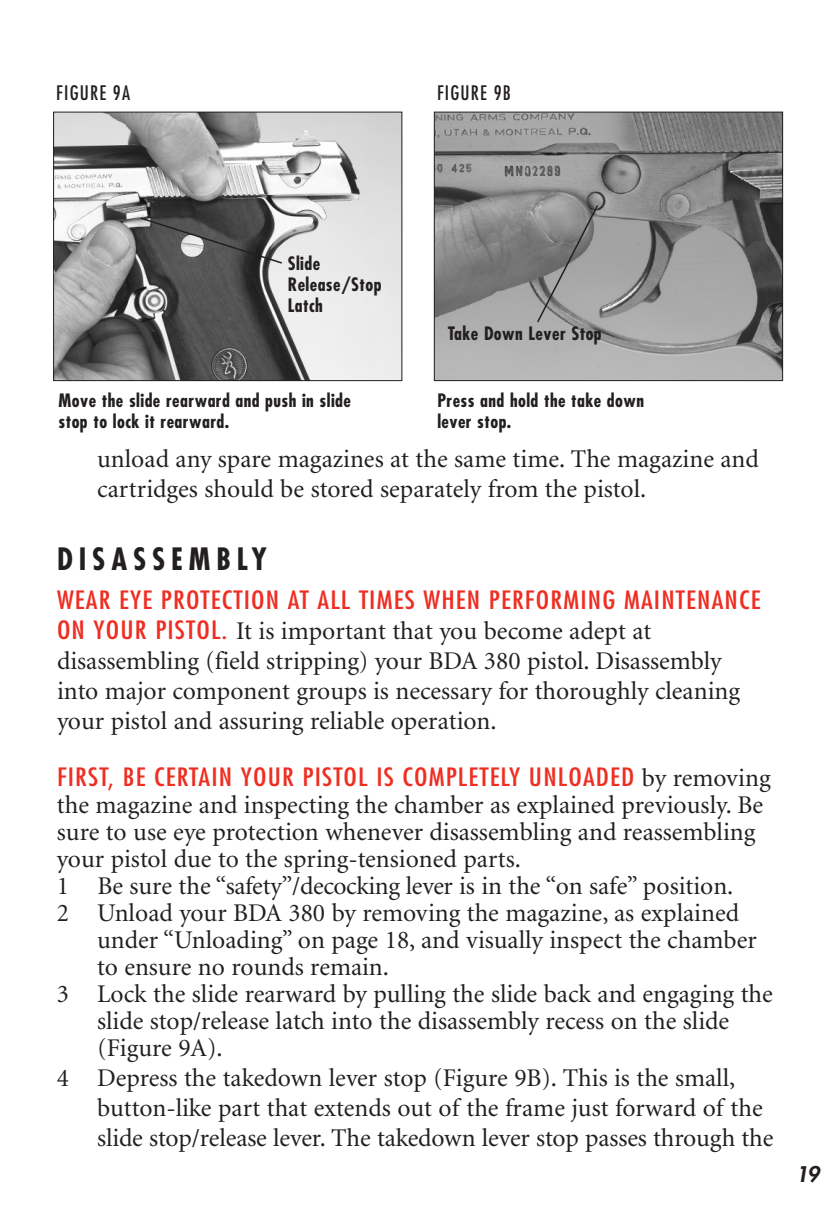
<style>
.page{position:relative;width:837px;height:1215px;background:#fff}
.page>*{position:absolute;margin:0;border:0;box-sizing:border-box;transform-origin:0 0}
.t1{font:700 condensed 30px "Futura";letter-spacing:.195em;color:#231f20}
.t2{font:25.5px/30px "Minion";color:#231f20}
.t3{font:condensed 24.6px "Futura";letter-spacing:.04em;color:#ee2e22;scale:1.15 1}
.t4{font:italic 800 21px "Futura";color:#231f20}
.t5{font:condensed 19.5px "Futura";letter-spacing:.06em;color:#231f20}
.t6{font:700 condensed 18px/21px "Futura";letter-spacing:.025em;color:#231f20}
.s1{font-family:"Futura";font-stretch:condensed;font-size:24.6px;color:#ee2e22}
.s2{font-family:"Minion";font-stretch:normal;font-size:25.5px;color:#231f20}
</style>
<div class="page">
<img style="left:436px;top:114px;width:345px;height:265px">
<div style="left:434px;top:112px;width:349px;height:269px;border:1px solid #231f20"></div>
<img style="left:55px;top:114px;width:345px;height:265px">
<div style="left:53px;top:112px;width:349px;height:269px;border:1px solid #231f20"></div>
<svg style="left:139px;top:216px;width:145px;height:49px;background:#5e5e5e"></svg>
<svg style="left:536px;top:203px;width:64px;height:121px;background:#8f8f8f"></svg>
<p class="t5" style="left:56px;top:84px;width:75px">FIGURE 9A</p>
<p class="t5" style="left:437px;top:84px;width:76px">FIGURE 9B</p>
<p class="t6" style="left:288px;top:254px;width:95px">Slide<br>Release/Stop<br>Latch</p>
<p class="t6" style="left:58px;top:391px;width:294px">Move the slide rearward and push in slide stop to lock it rearward.</p>
<p class="t6" style="left:448px;top:325px;width:156px">Take Down Lever Stop</p>
<p class="t6" style="left:437px;top:391px;width:208px">Press and hold the take down lever stop.</p>
<p class="t2" style="left:97px;top:446px;width:663px">unload any spare magazines at the same time. The magazine and cartridges should be stored separately from the pistol.</p>
<p class="t1" style="left:57px;top:546px;width:211px">DISASSEMBLY</p>
<p class="t3" style="left:57px;top:588px;width:613px">WEAR EYE PROTECTION AT ALL TIMES WHEN PERFORMING MAINTENANCE</p>
<p class="t2" style="left:57px;top:618px;width:685px"><span class="s1">ON YOUR PISTOL.</span> It is important that you become adept at disassembling (field stripping) your BDA 380 pistol. Disassembly into major component groups is necessary for thoroughly cleaning your pistol and assuring reliable operation.</p>
<p class="t3" style="left:57px;top:765px;width:622px">FIRST, BE CERTAIN YOUR PISTOL IS COMPLETELY UNLOADED <span class="s2">by removing</span></p>
<p class="t2" style="left:57px;top:792px;width:708px">the magazine and inspecting the chamber as explained previously. Be</p>
<p class="t2" style="left:57px;top:819px;width:700px">sure to use eye protection whenever disassembling and reassembling</p>
<p class="t2" style="left:57px;top:846px;width:465px">your pistol due to the spring-tensioned parts.</p>
<p class="t2" style="left:57px;top:873px;width:678px">1 Be sure the “safety”/decocking lever is in the “on safe” position.</p>
<p class="t2" style="left:57px;top:900px;width:684px">2 Unload your BDA 380 by removing the magazine, as explained</p>
<p class="t2" style="left:97px;top:927px;width:661px">under “Unloading” on page 18, and visually inspect the chamber</p>
<p class="t2" style="left:97px;top:954px;width:293px">to ensure no rounds remain.</p>
<p class="t2" style="left:57px;top:981px;width:717px">3 Lock the slide rearward by pulling the slide back and engaging the</p>
<p class="t2" style="left:97px;top:1008px;width:634px">slide stop/release latch into the disassembly recess on the slide</p>
<p class="t2" style="left:97px;top:1035px;width:127px">(Figure 9A).</p>
<p class="t2" style="left:97px;top:1065px;width:678px;text-indent:-40px">4 Depress the takedown lever stop (Figure 9B). This is the small, button-like part that extends out of the frame just forward of the slide stop/release lever. The takedown lever stop passes through the</p>
<p class="t4" style="left:796px;top:1164px;width:25px">19</p>
</div>
